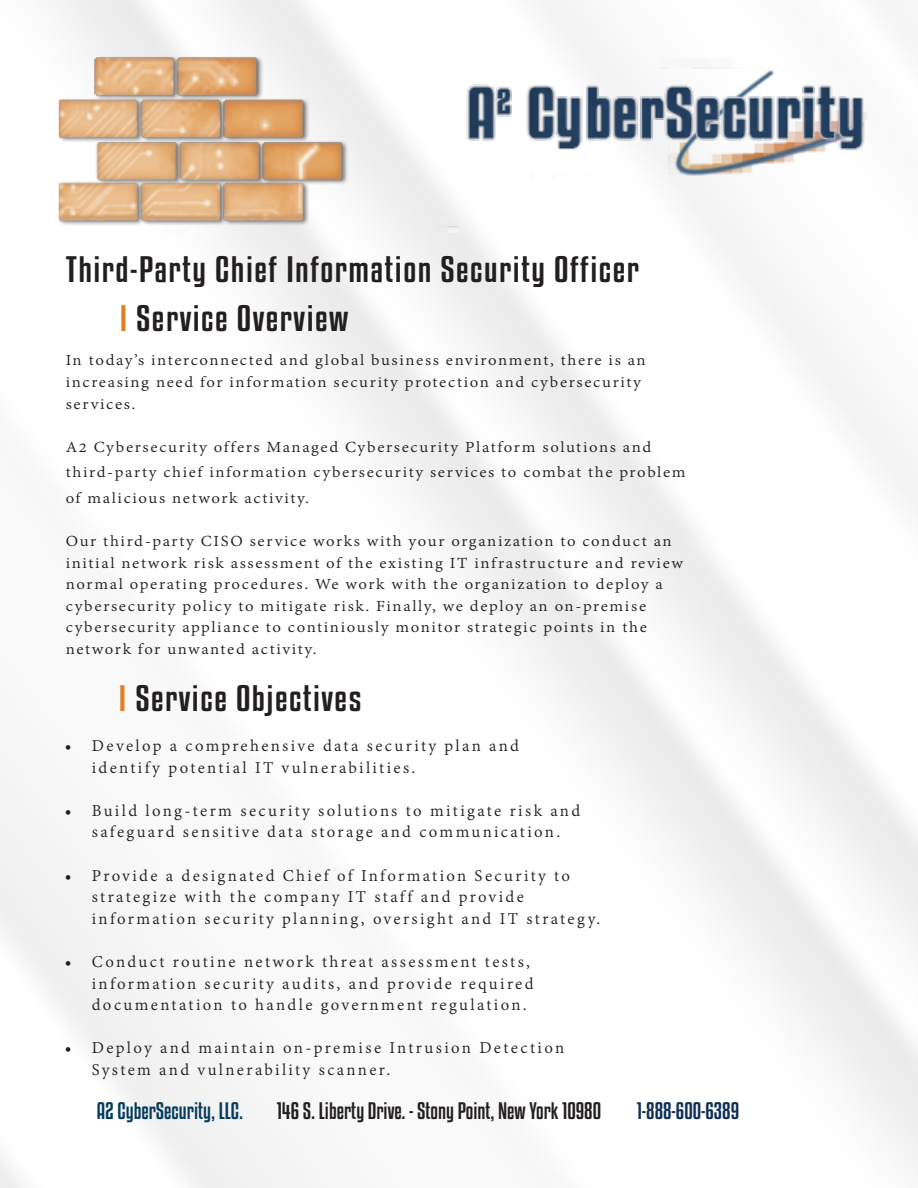
<style>
.page{position:relative;width:918px;height:1188px;background:#fff}
.page>*{position:absolute;margin:0;border:0;box-sizing:border-box;transform-origin:0 0}
.t1{font:32.4px "Kenyan Coffee Rg";letter-spacing:.04em;color:#231f20;scale:1.11 1}
.t2{font:21px "Kenyan Coffee Rg";color:#231f20}
.t3{font:21px "Kenyan Coffee Rg";color:#063b5d}
.t4{font:21px "Kenyan Coffee Rg";color:#0f3054}
.t5{font:18px/21.6px "Adobe Devanagari";letter-spacing:.13em;color:#231f20}
.t6{font:16.8px/21.6px "Adobe Devanagari";letter-spacing:.09em;color:#231f20;scale:1.08 1}
.s1{color:#e27f26}
</style>
<div class="page">
<img style="left:54px;top:54px;width:864px;height:178px">
<p class="t1" style="left:66px;top:250px;width:518px">Third-Party Chief Information Security Officer</p>
<p class="t1" style="left:120px;top:299px;width:208px"><span class="s1">I</span> Service Overview</p>
<p class="t6" style="left:66px;top:351px;width:539px">In today’s interconnected and global business environment, there is an</p>
<p class="t6" style="left:66px;top:373px;width:534px">increasing need for information security protection and cybersecurity</p>
<p class="t6" style="left:66px;top:394px;width:66px">services.</p>
<p class="t6" style="left:66px;top:435px;width:576px;line-height:25.5px">A2 Cybersecurity offers Managed Cybersecurity Platform solutions and third-party chief information cybersecurity services to combat the problem of malicious network activity.</p>
<p class="t6" style="left:66px;top:532px;width:573px">Our third-party CISO service works with your organization to conduct an initial network risk assessment of the existing IT infrastructure and review normal operating procedures. We work with the organization to deploy a</p>
<p class="t6" style="left:66px;top:596px;width:540px;text-align:justify">cybersecurity policy to mitigate risk. Finally, we deploy an on-premise cybersecurity appliance to continiously monitor strategic points in the network for unwanted activity.</p>
<p class="t1" style="left:119px;top:679px;width:220px"><span class="s1">I</span> Service Objectives</p>
<p class="t5" style="left:92px;top:736px;width:429px;text-indent:-27px">• Develop a comprehensive data security plan and identify potential IT vulnerabilities.</p>
<p class="t5" style="left:65px;top:801px;width:517px;text-align:center">• Build long-term security solutions to mitigate risk and safeguard sensitive data storage and communication.</p>
<p class="t5" style="left:92px;top:866px;width:510px;text-indent:-27px">• Provide a designated Chief of Information Security to strategize with the company IT staff and provide information security planning, oversight and IT strategy.</p>
<p class="t5" style="left:92px;top:952px;width:443px;text-indent:-27px">• Conduct routine network threat assessment tests, information security audits, and provide required documentation to handle government regulation.</p>
<p class="t5" style="left:92px;top:1039px;width:474px;text-indent:-27px">• Deploy and maintain on-premise Intrusion Detection<br>System and vulnerability scanner.</p>
<p class="t3" style="left:97px;top:1098px;width:148px">A2 CyberSecurity, LLC.</p>
<p class="t2" style="left:277px;top:1098px;width:326px">146 S. Liberty Drive. - Stony Point, New York 10980</p>
<p class="t4" style="left:637px;top:1098px;width:104px">1-888-600-6389</p>
</div>
